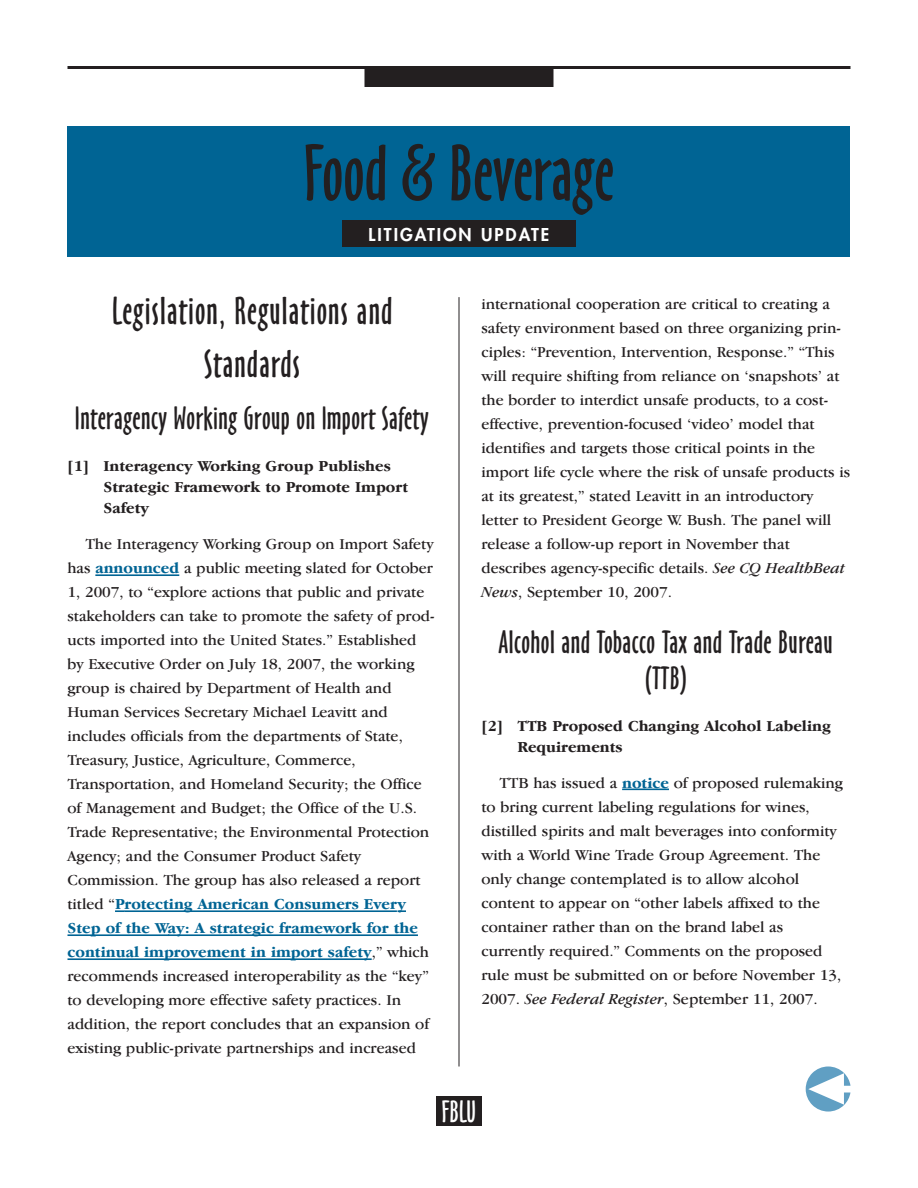
<style>
.page{position:relative;width:918px;height:1188px;background:#fff}
.page>*{position:absolute;margin:0;border:0;box-sizing:border-box;transform-origin:0 0}
.t1{font:73.5px "Oz Handicraft BT";color:#231f20}
.t2{font:36px/52.5px "Oz Handicraft BT";letter-spacing:.03em;color:#231f20;text-align:center}
.t3{font:30px/36px "Oz Handicraft BT";letter-spacing:.015em;color:#231f20;text-align:center}
.t4{font:28.5px "Oz Handicraft BT";color:#fff}
.t5{font:800 17.25px "Futura Std";letter-spacing:.115em;color:#fff}
.t6{font:15.75px/24px "Garamond IT Cby BT";color:#231f20}
.t7{font:700 15.75px/21px "Garamond IT Cby BT";color:#231f20}
.s1{font-weight:700;color:#006494}
.s2{font-style:italic}
</style>
<div class="page">
<hr style="left:68px;top:66px;width:782px;height:3px;background:#231f20">
<div style="left:364px;top:69px;width:190px;height:18px;background:#231f20"></div>
<hr style="left:459px;top:297px;width:1px;height:770px;background:#231f20">
<div style="left:436px;top:1096px;width:46px;height:30px;background:#231f20"></div>
<svg style="left:806px;top:1066px;width:44px;height:46px"></svg>
<div style="left:68px;top:126px;width:782px;height:131px;background:#006494"></div>
<div style="left:342px;top:220px;width:234px;height:27px;background:#231f20"></div>
<hr style="left:95px;top:574px;width:84px;height:2px;background:#006494">
<svg style="left:115px;top:910px;width:9px;height:2px"></svg>
<hr style="left:124px;top:910px;width:273px;height:2px;background:#006494">
<svg style="left:397px;top:910px;width:9px;height:2px"></svg>
<hr style="left:68px;top:934px;width:101px;height:2px;background:#006494">
<hr style="left:168px;top:934px;width:250px;height:2px;background:#006494">
<hr style="left:68px;top:958px;width:249px;height:2px;background:#006494">
<hr style="left:317px;top:958px;width:55px;height:2px;background:#006494">
<hr style="left:622px;top:789px;width:47px;height:1px;background:#006494">
<h1 class="t1" style="left:304px;top:132px;width:312px">Food &amp; Beverage</h1>
<p class="t5" style="left:369px;top:226px;width:182px">LITIGATION UPDATE</p>
<h2 class="t2" style="left:112px;top:286px;width:282px">Legislation, Regulations and<br>Standards</h2>
<h3 class="t3" style="left:75px;top:401px;width:355px">Interagency Working Group on Import Safety</h3>
<p class="t7" style="left:103px;top:456px;width:306px;text-indent:-36px">[1] Interagency Working Group Publishes<br>Strategic Framework to Promote Import<br>Safety</p>
<p class="t6" style="left:67px;top:532px;width:369px;text-indent:18px">The Interagency Working Group on Import Safety has <span class="s1">announced</span> a public meeting slated for October 1, 2007, to “explore actions that public and private stakeholders can take to promote the safety of prod&shy;ucts imported into the United States.” Established by Executive Order on July 18, 2007, the working group is chaired by Department of Health and Human Services Secretary Michael Leavitt and includes officials from the departments of State, Treasury, Justice, Agriculture, Commerce, Transportation, and Homeland Security; the Office of Management and Budget; the Office of the U.S.<br>Trade Representative; the Environmental Protection Agency; and the Consumer Product Safety Commission. The group has also released a report titled “<span class="s1">Protecting American Consumers Every Step of the Way: A strategic framework for the continual improvement in import safety</span>,” which recommends increased interoperability as the “key” to developing more effective safety practices. In addition, the report concludes that an expansion of existing public-private partnerships and increased</p>
<p class="t6" style="left:481px;top:292px;width:370px">international cooperation are critical to creating a safety environment based on three organizing prin&shy;ciples: “Prevention, Intervention, Response.” “This will require shifting from reliance on ‘snapshots’ at the border to interdict unsafe products, to a cost&shy;effective, prevention-focused ‘video’ model that identifies and targets those critical points in the import life cycle where the risk of unsafe products is at its greatest,” stated Leavitt in an introductory letter to President George W. Bush. The panel will release a follow-up report in November that describes agency-specific details. <span class="s2">See CQ HealthBeat News</span>, September 10, 2007.</p>
<h3 class="t3" style="left:499px;top:624px;width:335px">Alcohol and Tobacco Tax and Trade Bureau (TTB)</h3>
<p class="t7" style="left:517px;top:715px;width:315px;text-indent:-36px">[2] TTB Proposed Changing Alcohol Labeling<br>Requirements</p>
<p class="t6" style="left:481px;top:770px;width:363px;text-indent:18px">TTB has issued a <span class="s1">notice</span> of proposed rulemaking to bring current labeling regulations for wines, distilled spirits and malt beverages into conformity with a World Wine Trade Group Agreement. The only change contemplated is to allow alcohol content to appear on “other labels affixed to the container rather than on the brand label as currently required.” Comments on the proposed rule must be submitted on or before November 13, 2007. <span class="s2">See Federal Register</span>, September 11, 2007.</p>
<h3 class="t4" style="left:442px;top:1095px;width:36px">FBLU</h3>
</div>
